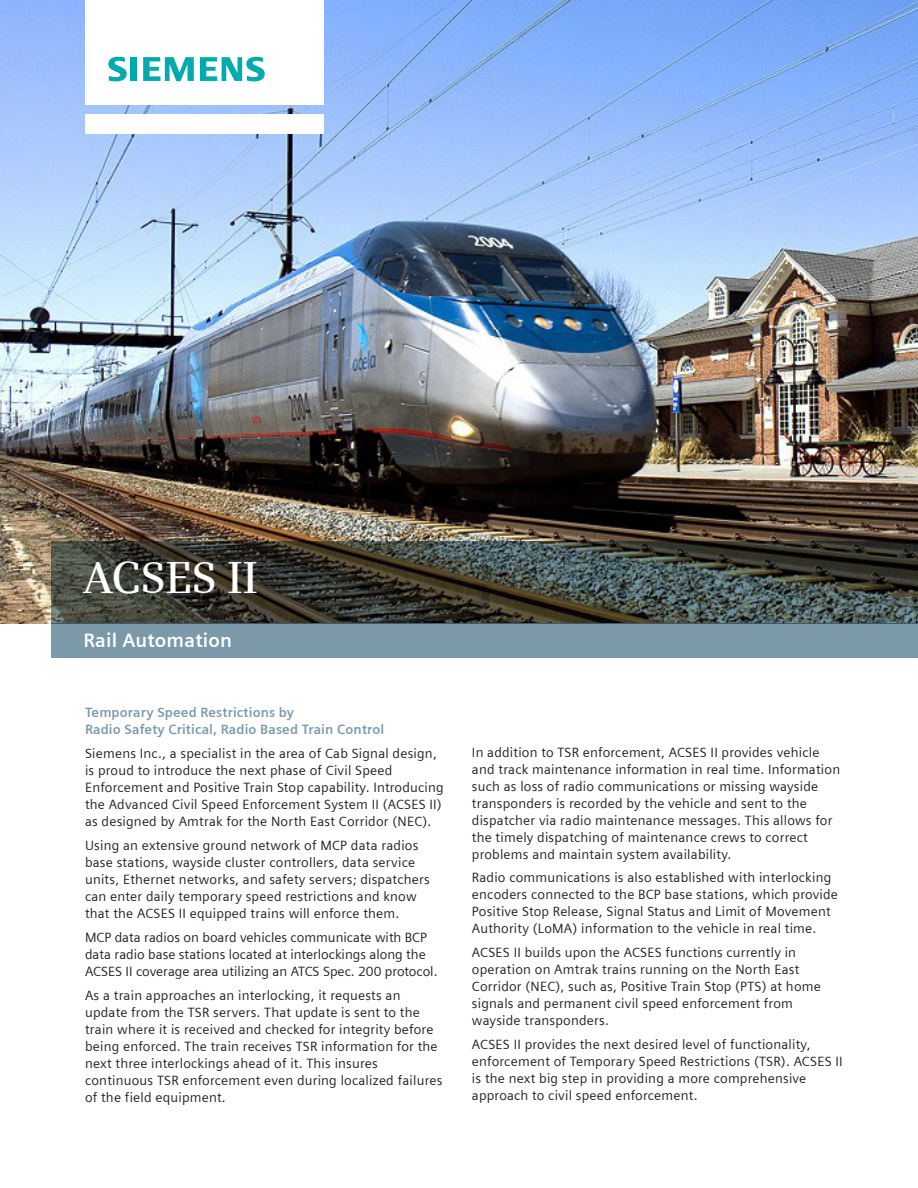
<style>
.page{position:relative;width:918px;height:1188px;background:#fff}
.page>*{position:absolute;margin:0;border:0;box-sizing:border-box;transform-origin:0 0}
._01__Headline__36pt{font:600 45px "Siemens Serif";letter-spacing:-.01em;color:#fff}
.t1{font:700 19.5px "Siemens Sans";letter-spacing:.01em;color:#fff}
._04__Copy___9pt_4mm{font:13.5px/17px "Siemens Sans";letter-spacing:.015em;color:#231f20}
._04__Copy___9pt_4mm-2{font:700 13.5px/17px "Siemens Sans";letter-spacing:.01em;color:#7b99a9}
</style>
<div class="page">
<img style="left:0;top:0;width:918px;height:624px">
<div style="left:85px;top:114px;width:238px;height:19px;background:#fff"></div>
<div style="left:85px;top:0;width:238px;height:105px;background:#fff"></div>
<svg style="left:108px;top:57px;width:19px;height:24px"></svg>
<div style="left:130px;top:57px;width:7px;height:24px;background:#00aaad"></div>
<svg style="left:143px;top:57px;width:51px;height:24px"></svg>
<svg style="left:200px;top:57px;width:65px;height:24px"></svg>
<div style="left:51px;top:624px;width:867px;height:34px;background:#7b99a9"></div>
<svg style="left:51px;top:542px;width:867px;height:82px;background:#3d413a"></svg>
<p class="_01__Headline__36pt" style="left:83px;top:551px;width:177px">ACSES II</p>
<p class="t1" style="left:83px;top:630px;width:150px">Rail Automation</p>
<p class="_04__Copy___9pt_4mm-2" style="left:85px;top:704px;width:301px">Temporary Speed Restrictions by<br>Radio Safety Critical, Radio Based Train Control</p>
<p class="_04__Copy___9pt_4mm" style="left:85px;top:745px;width:360px">Siemens Inc., a specialist in the area of Cab Signal design, is proud to introduce the next phase of Civil Speed Enforcement and Positive Train Stop capability. Introducing the Advanced Civil Speed Enforcement System II (ACSES II) as designed by Amtrak for the North East Corridor (NEC).</p>
<p class="_04__Copy___9pt_4mm" style="left:85px;top:837px;width:346px">Using an extensive ground network of MCP data radios base stations, wayside cluster controllers, data service units, Ethernet networks, and safety servers; dispatchers can enter daily temporary speed restrictions and know that the ACSES II equipped trains will enforce them.</p>
<p class="_04__Copy___9pt_4mm" style="left:85px;top:929px;width:354px">MCP data radios on board vehicles communicate with BCP data radio base stations located at interlockings along the<br>ACSES II coverage area utilizing an ATCS Spec. 200 protocol.</p>
<p class="_04__Copy___9pt_4mm" style="left:85px;top:986px;width:359px">As a train approaches an interlocking, it requests an update from the TSR servers. That update is sent to the train where it is received and checked for integrity before being enforced. The train receives TSR information for the next three interlockings ahead of it. This insures continuous TSR enforcement even during localized failures of the field equipment.</p>
<p class="_04__Copy___9pt_4mm" style="left:472px;top:744px;width:370px">In addition to TSR enforcement, ACSES II provides vehicle and track maintenance information in real time. Information such as loss of radio communications or missing wayside transponders is recorded by the vehicle and sent to the dispatcher via radio maintenance messages. This allows for the timely dispatching of maintenance crews to correct problems and maintain system availability.</p>
<p class="_04__Copy___9pt_4mm" style="left:472px;top:869px;width:368px">Radio communications is also established with interlocking encoders connected to the BCP base stations, which provide Positive Stop Release, Signal Status and Limit of Movement Authority (LoMA) information to the vehicle in real time.</p>
<p class="_04__Copy___9pt_4mm" style="left:472px;top:944px;width:350px">ACSES II builds upon the ACSES functions currently in operation on Amtrak trains running on the North East Corridor (NEC), such as, Positive Train Stop (PTS) at home signals and permanent civil speed enforcement from wayside transponders.</p>
<p class="_04__Copy___9pt_4mm" style="left:472px;top:1036px;width:372px">ACSES II provides the next desired level of functionality, enforcement of Temporary Speed Restrictions (TSR). ACSES II is the next big step in providing a more comprehensive approach to civil speed enforcement.</p>
</div>
